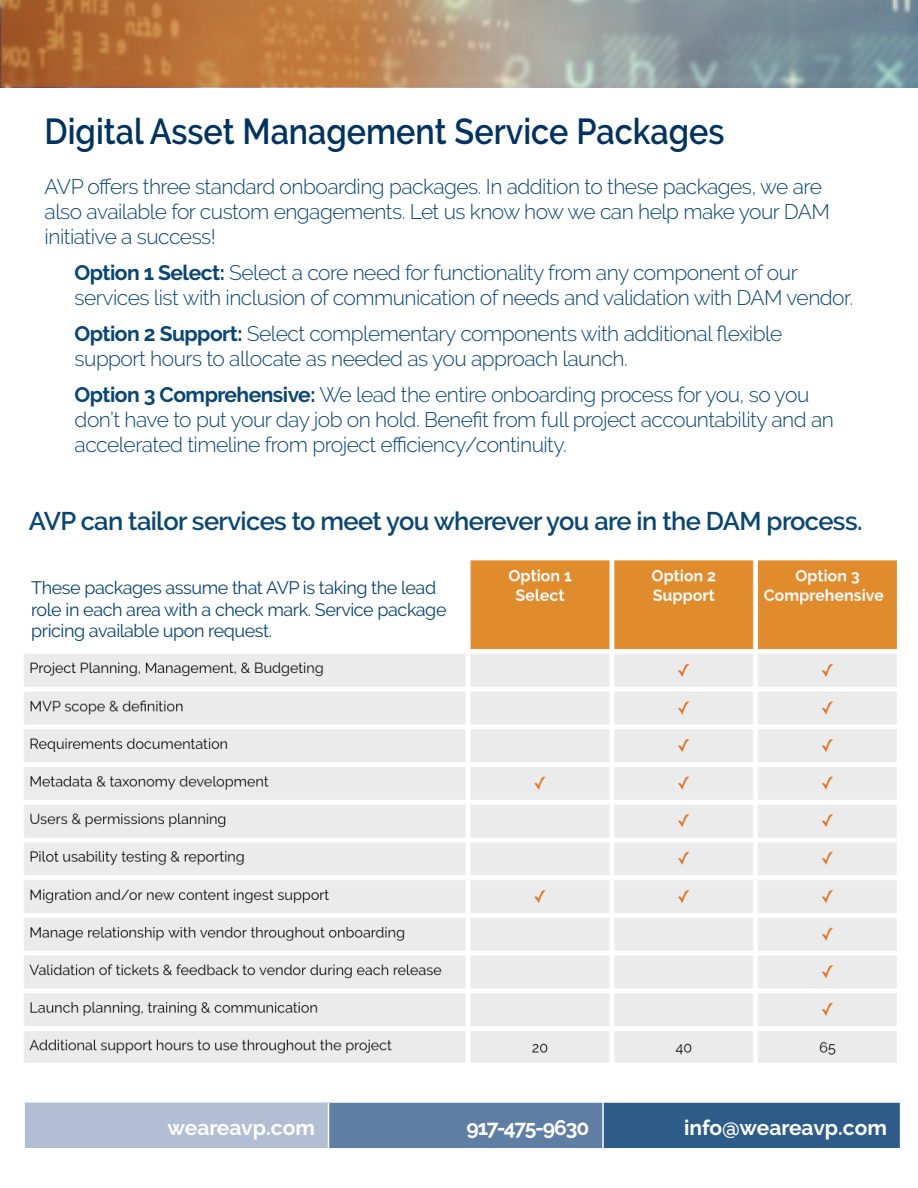
<style>
.page{position:relative;width:918px;height:1188px;background:#fff}
.page>*{position:absolute;margin:0;border:0;box-sizing:border-box;transform-origin:0 0}
.TITLE_4{font:600 36px "Raleway";color:#003361;scale:.9 1}
.TITLE_4-2{font:600 25.5px "Raleway";letter-spacing:-.025em;color:#084673}
.TITLE_4-3{font:300 21px/25.2px "Raleway";letter-spacing:-.025em;color:#084673}
.TITLE_4-4{font:700 21px "Raleway";letter-spacing:-.01em;color:#fff}
.TITLE_4-5{font:700 21px "Raleway";letter-spacing:-.05em;color:#fff}
.TITLE_4-6{font:18px/21.6px "Raleway";letter-spacing:-.025em;color:#084673}
.s1{font-weight:700}
</style>
<div class="page">
<img style="left:24px;top:560px;width:873px;height:503px">
<div style="left:24px;top:1102px;width:304px;height:47px;background:#b1bed4"></div>
<div style="left:328px;top:1102px;width:275px;height:47px;background:#5e7ea4"></div>
<div style="left:603px;top:1102px;width:298px;height:47px;background:#2c5c87"></div>
<hr style="left:23px;top:1148px;width:305px;height:2px;background:#fff">
<hr style="left:328px;top:1103px;width:1px;height:45px;background:#fff">
<hr style="left:602px;top:1103px;width:2px;height:45px;background:#fff">
<hr style="left:328px;top:1148px;width:275px;height:2px;background:#fff">
<hr style="left:603px;top:1148px;width:298px;height:2px;background:#fff">
<hr style="left:23px;top:1102px;width:305px;height:1px;background:#fff">
<hr style="left:23px;top:1102px;width:2px;height:46px;background:#fff">
<hr style="left:328px;top:1101px;width:275px;height:2px;background:#fff">
<hr style="left:603px;top:1101px;width:298px;height:2px;background:#fff">
<hr style="left:900px;top:1103px;width:1px;height:45px;background:#fff">
<img style="left:579px;top:0;width:339px;height:87px">
<svg style="left:0;top:0;width:579px;height:87px;background:#b88355"></svg>
<p class="TITLE_4" style="left:45px;top:110px;width:757px">Digital Asset Management Service Packages</p>
<p class="TITLE_4-3" style="left:45px;top:174px;width:787px">AVP offers three standard onboarding packages. In addition to these packages, we are also available for custom engagements. Let us know how we can help make your DAM initiative a success!</p>
<p class="TITLE_4-3" style="left:75px;top:260px;width:780px"><span class="s1">Option 1 Select:</span> Select a core need for functionality from any component of our services list with inclusion of communication of needs and validation with DAM vendor.</p>
<p class="TITLE_4-3" style="left:75px;top:321px;width:709px"><span class="s1">Option 2 Support:</span> Select complementary components with additional flexible support hours to allocate as needed as you approach launch.</p>
<p class="TITLE_4-3" style="left:75px;top:382px;width:761px"><span class="s1">Option 3 Comprehensive:</span> We lead the entire onboarding process for you, so you don’t have to put your day job on hold. Benefit from full project accountability and an accelerated timeline from project efficiency/continuity.</p>
<p class="TITLE_4-2" style="left:29px;top:506px;width:835px">AVP can tailor services to meet you wherever you are in the DAM process.</p>
<p class="TITLE_4-6" style="left:31px;top:577px;width:417px">These packages assume that AVP is taking the lead role in each area with a check mark. Service package pricing available upon request.</p>
<p class="TITLE_4-4" style="left:168px;top:1116px;width:149px">weareavp.com</p>
<p class="TITLE_4-5" style="left:467px;top:1116px;width:124px">917-475-9630</p>
<p class="TITLE_4-4" style="left:684px;top:1116px;width:204px">info@weareavp.com</p>
</div>
